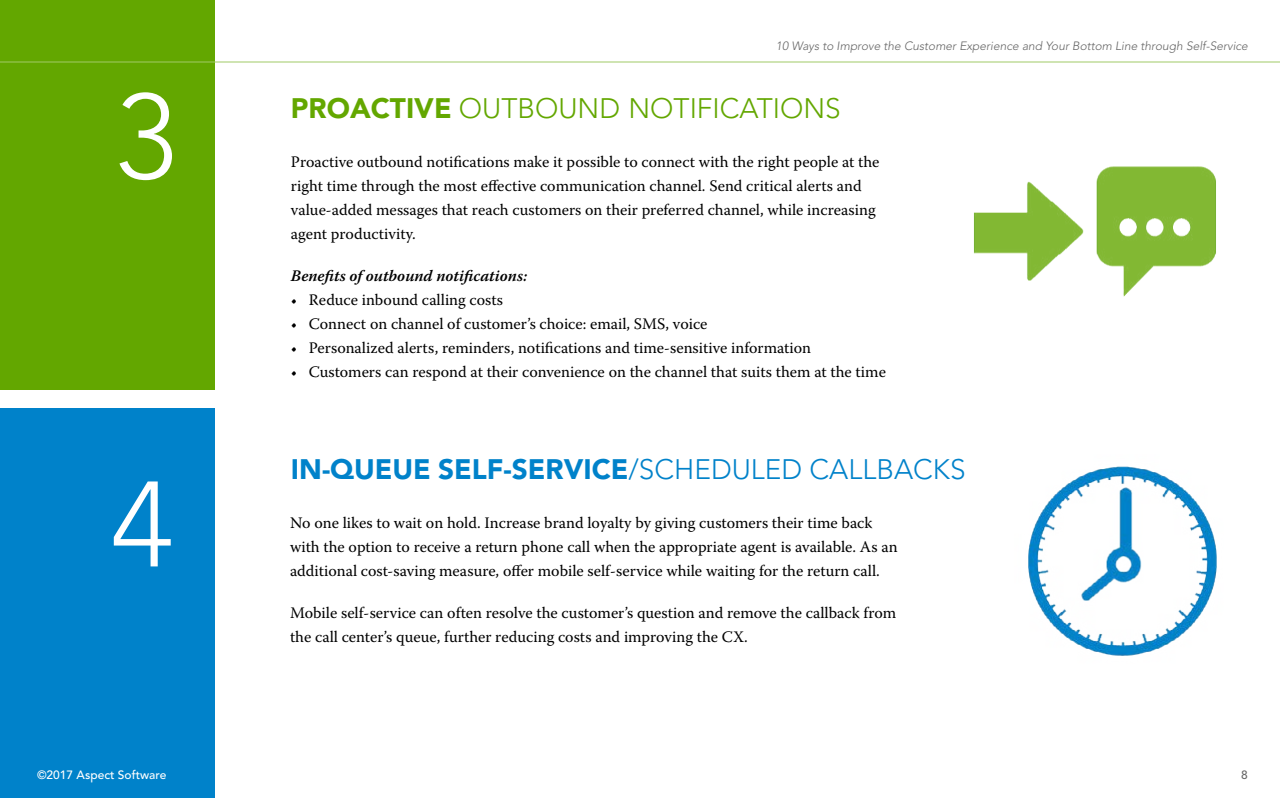
<style>
.page{position:relative;width:1280px;height:800px;background:#fff}
.page>*{position:absolute;margin:0;border:0;box-sizing:border-box;transform-origin:0 0}
.t1{font:300 120px "Avenir LT Std";color:#fff}
.t2{font:900 28px "Avenir LT Std";color:#0082ca}
.t3{font:300 28px "Avenir LT Std";color:#63a700}
.t4{font:16px/24px "Warnock Pro";color:#000}
.t5{font:italic 600 16px "Warnock Pro";color:#000}
.t6{font:italic 300 12px "Avenir LT Std";color:#666}
.t7{font:500 12px "Avenir LT Std";color:#fff}
.t8{font:500 12px "Avenir LT Std";color:#666}
.s1{font-weight:900}
.s2{font-weight:300}
</style>
<div class="page">
<div style="left:0;top:408px;width:215px;height:390px;background:#0082ca"></div>
<div style="left:0;top:0;width:215px;height:390px;background:#63a700"></div>
<img style="left:973px;top:166px;width:243px;height:131px">
<img style="left:1028px;top:466px;width:189px;height:190px">
<hr style="left:0;top:62px;width:1280px;height:1px;background:#a1ca66">
<h1 class="t1" style="left:115px;top:67px;width:64px">3</h1>
<h1 class="t1" style="left:111px;top:455px;width:64px">4</h1>
<p class="t6" style="left:776px;top:39px;width:474px">10 Ways to Improve the Customer Experience and Your Bottom Line through Self-Service</p>
<h2 class="t3" style="left:291px;top:92px;width:551px"><span class="s1">PROACTIVE</span> OUTBOUND NOTIFICATIONS</h2>
<p class="t4" style="left:291px;top:149px;width:590px">Proactive outbound notifications make it possible to connect with the right people at the right time through the most effective communication channel. Send critical alerts and value-added messages that reach customers on their preferred channel, while increasing agent productivity.</p>
<p class="t5" style="left:291px;top:266px;width:238px">Benefits of outbound notifications:</p>
<p class="t4" style="left:291px;top:287px;width:214px">• Reduce inbound calling costs</p>
<p class="t4" style="left:291px;top:311px;width:418px">• Connect on channel of customer’s choice: email, SMS, voice</p>
<p class="t4" style="left:291px;top:335px;width:522px">• Personalized alerts, reminders, notifications and time-sensitive information</p>
<p class="t4" style="left:291px;top:359px;width:597px">• Customers can respond at their convenience on the channel that suits them at the time</p>
<h2 class="t2" style="left:291px;top:452px;width:676px">IN-QUEUE SELF-SERVICE<span class="s2">/SCHEDULED CALLBACKS</span></h2>
<p class="t4" style="left:290px;top:510px;width:609px">No one likes to wait on hold. Increase brand loyalty by giving customers their time back with the option to receive a return phone call when the appropriate agent is available. As an additional cost-saving measure, offer mobile self-service while waiting for the return call.</p>
<p class="t4" style="left:290px;top:600px;width:608px">Mobile self-service can often resolve the customer’s question and remove the callback from the call center’s queue, further reducing costs and improving the CX.</p>
<p class="t7" style="left:37px;top:768px;width:131px">©2017 Aspect Software</p>
<p class="t8" style="left:1241px;top:768px;width:8px">8</p>
</div>
